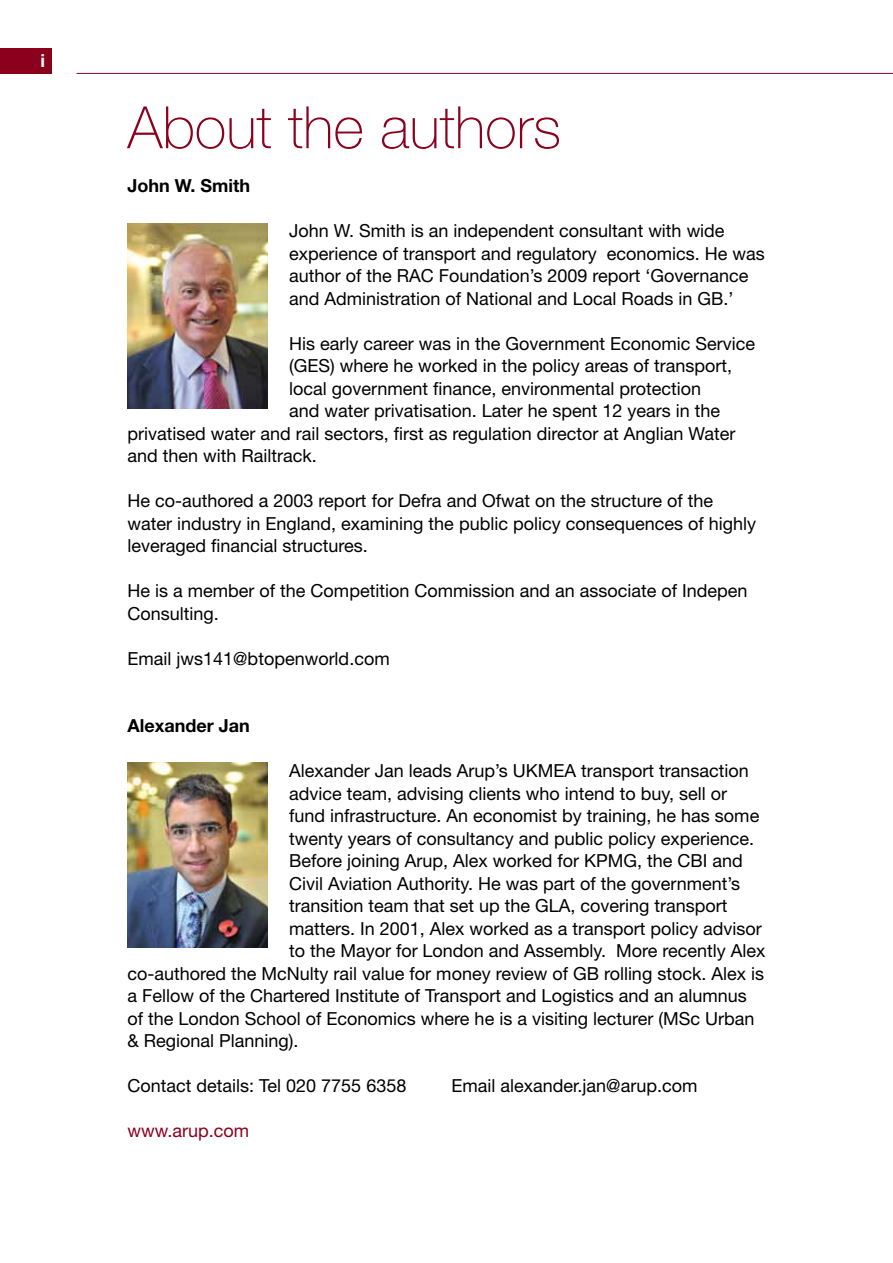
<style>
.page{position:relative;width:893px;height:1263px;background:#fff}
.page>*{position:absolute;margin:0;border:0;box-sizing:border-box;transform-origin:0 0}
.t1{font:100 58.5px "Helvetica Neue";color:#8b001d}
.t2{font:18px/22.5px "Helvetica Neue";color:#000}
.t3{font:700 18px "Helvetica Neue";color:#000}
.t4{font:18px "Helvetica Neue";color:#8b001d}
.t5{font:700 18px "Helvetica Neue";color:#fff}
</style>
<div class="page">
<div style="left:0;top:48px;width:51px;height:26px;background:#8b001d"></div>
<hr style="left:77px;top:73px;width:816px;height:1px;background:#8b001d">
<img style="left:128px;top:223px;width:140px;height:185px">
<img style="left:128px;top:762px;width:140px;height:185px">
<p class="t5" style="left:40px;top:50px;width:6px">i</p>
<h1 class="t1" style="left:128px;top:94px;width:435px">About the authors</h1>
<p class="t3" style="left:128px;top:174px;width:124px">John W. Smith</p>
<p class="t2" style="left:289px;top:219px;width:477px">John W. Smith is an independent consultant with wide experience of transport and regulatory economics. He was author of the RAC Foundation’s 2009 report ‘Governance and Administration of National and Local Roads in GB.’</p>
<p class="t2" style="left:289px;top:332px;width:468px">His early career was in the Government Economic Service</p>
<p class="t2" style="left:289px;top:354px;width:445px">(GES) where he worked in the policy areas of transport,</p>
<p class="t2" style="left:289px;top:377px;width:414px">local government finance, environmental protection</p>
<p class="t2" style="left:289px;top:399px;width:433px">and water privatisation. Later he spent 12 years in the</p>
<p class="t2" style="left:128px;top:422px;width:610px">privatised water and rail sectors, first as regulation director at Anglian Water</p>
<p class="t2" style="left:128px;top:444px;width:191px">and then with Railtrack.</p>
<p class="t2" style="left:128px;top:489px;width:630px">He co-authored a 2003 report for Defra and Ofwat on the structure of the water industry in England, examining the public policy consequences of highly leveraged financial structures.</p>
<p class="t2" style="left:128px;top:579px;width:621px">He is a member of the Competition Commission and an associate of Indepen<br>Consulting.</p>
<p class="t2" style="left:128px;top:647px;width:264px">Email jws141@btopenworld.com</p>
<p class="t3" style="left:128px;top:714px;width:124px">Alexander Jan</p>
<p class="t2" style="left:289px;top:759px;width:461px">Alexander Jan leads Arup’s UKMEA transport transaction</p>
<p class="t2" style="left:289px;top:782px;width:440px">advice team, advising clients who intend to buy, sell or</p>
<p class="t2" style="left:289px;top:804px;width:472px">fund infrastructure. An economist by training, he has some</p>
<p class="t2" style="left:289px;top:827px;width:467px">twenty years of consultancy and public policy experience.</p>
<p class="t2" style="left:289px;top:849px;width:455px">Before joining Arup, Alex worked for KPMG, the CBI and</p>
<p class="t2" style="left:289px;top:872px;width:453px">Civil Aviation Authority. He was part of the government’s</p>
<p class="t2" style="left:289px;top:894px;width:440px">transition team that set up the GLA, covering transport</p>
<p class="t2" style="left:289px;top:917px;width:474px">matters. In 2001, Alex worked as a transport policy advisor</p>
<p class="t2" style="left:289px;top:939px;width:478px">to the Mayor for London and Assembly. More recently Alex</p>
<p class="t2" style="left:128px;top:962px;width:638px">co-authored the McNulty rail value for money review of GB rolling stock. Alex is</p>
<p class="t2" style="left:128px;top:984px;width:621px">a Fellow of the Chartered Institute of Transport and Logistics and an alumnus</p>
<p class="t2" style="left:128px;top:1007px;width:628px">of the London School of Economics where he is a visiting lecturer (MSc Urban</p>
<p class="t2" style="left:128px;top:1029px;width:173px">&amp; Regional Planning).</p>
<p class="t2" style="left:128px;top:1074px;width:280px">Contact details: Tel 020 7755 6358</p>
<p class="t2" style="left:452px;top:1074px;width:247px">Email alexander.jan@arup.com</p>
<p class="t4" style="left:128px;top:1120px;width:123px">www.arup.com</p>
</div>
